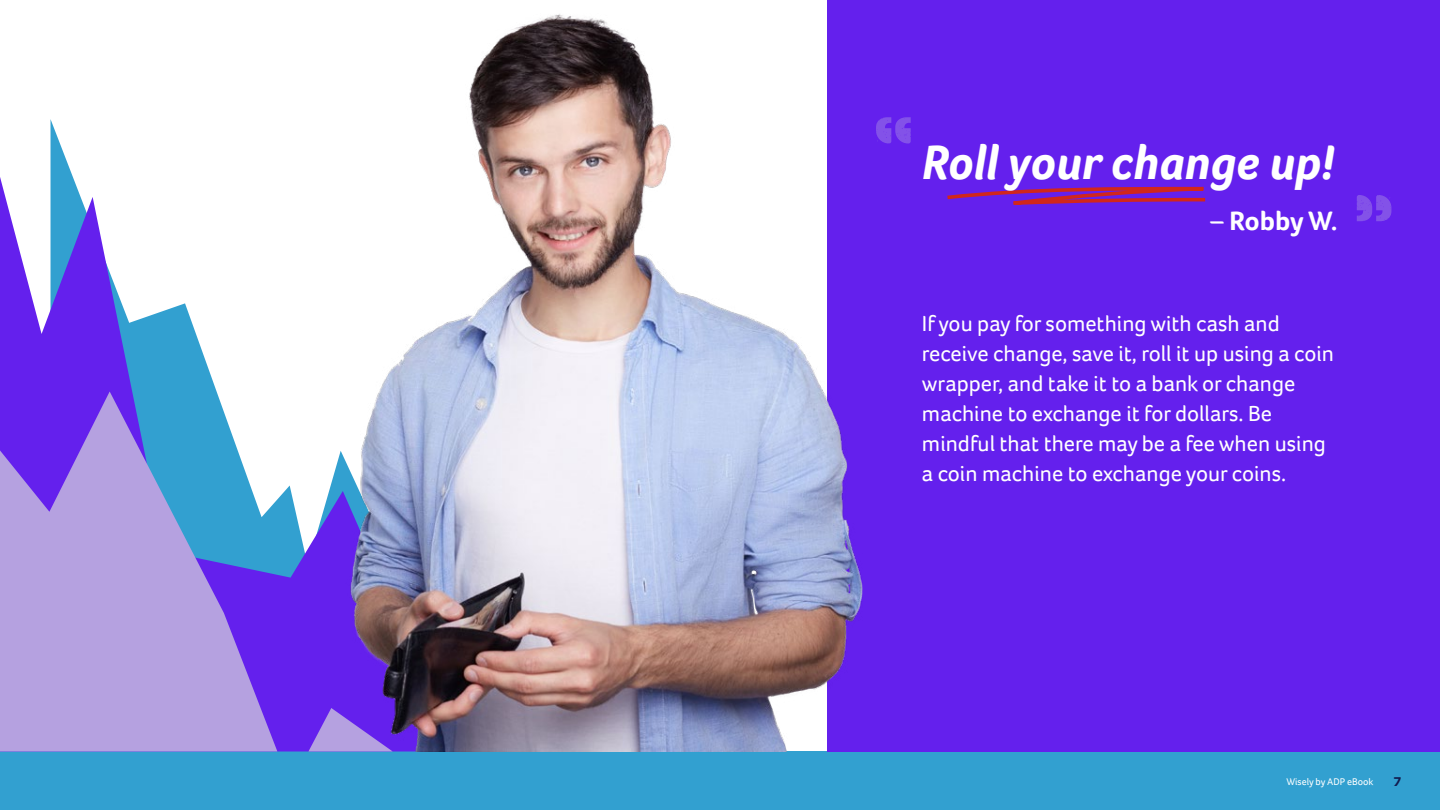
<style>
.page{position:relative;width:1440px;height:810px;background:#fff}
.page>*{position:absolute;margin:0;border:0;box-sizing:border-box;transform-origin:0 0}
.t1{font:italic 700 50px "Foco";color:#fff}
.t2{font:700 27.5px "Foco";letter-spacing:-.01em;color:#fff}
.t3{font:22.5px/30px "Foco";color:#fff}
.t4{font:700 12.5px "Specter";color:#121c4e}
.t5{font:10px "Foco";color:#fff}
</style>
<div class="page">
<div style="left:0;top:752px;width:1440px;height:58px;background:#32a0d0"></div>
<div style="left:828px;top:0;width:612px;height:752px;background:#6420ed"></div>
<svg style="left:0;top:177px;width:584px;height:575px"></svg>
<svg style="left:0;top:392px;width:174px;height:359px;background:#a38ee1"></svg>
<img style="left:174px;top:0;width:736px;height:751px">
<svg style="left:876px;top:117px;width:35px;height:26px"></svg>
<svg style="left:947px;top:186px;width:259px;height:19px"></svg>
<svg style="left:1357px;top:195px;width:34px;height:26px"></svg>
<h1 class="t1" style="left:922px;top:129px;width:414px">Roll your change up!</h1>
<p class="t2" style="left:1210px;top:203px;width:129px">– Robby W.</p>
<p class="t3" style="left:922px;top:308px;width:414px">If you pay for something with cash and receive change, save it, roll it up using a coin wrapper, and take it to a bank or change machine to exchange it for dollars. Be mindful that there may be a fee when using a coin machine to exchange your coins.</p>
<p class="t5" style="left:1286px;top:775px;width:89px">Wisely by ADP eBook</p>
<p class="t4" style="left:1394px;top:773px;width:9px">7</p>
</div>
